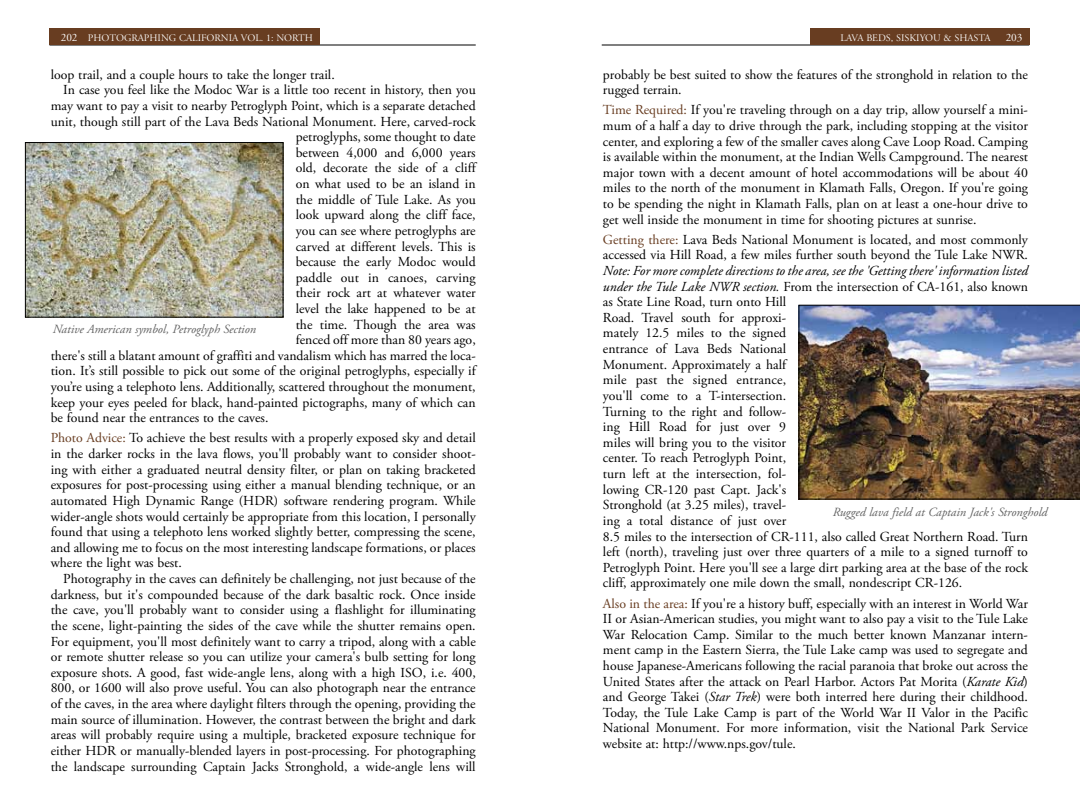
<style>
.page{position:relative;width:1080px;height:810px;background:#fff}
.page>*{position:absolute;margin:0;border:0;box-sizing:border-box;transform-origin:0 0}
.t1{font:13.75px/15.6px "Adobe Garamond Pro";color:#000;text-align:justify}
.t2{font:italic 12.5px "Adobe Garamond Pro";color:#636363}
.t3{font:10px "Adobe Garamond Titling";color:#fff}
.s1{font-size:11.25px}
.s2{color:#683d21}
.s3{font-style:italic}
</style>
<div class="page">
<hr style="left:49px;top:45px;width:427px;height:1px;background:#000">
<hr style="left:602px;top:45px;width:427px;height:1px;background:#000">
<div style="left:810px;top:29px;width:219px;height:16px;background:#683d21"></div>
<div style="left:49px;top:29px;width:271px;height:16px;background:#683d21"></div>
<img style="left:27px;top:144px;width:254px;height:171px">
<div style="left:25px;top:142px;width:258px;height:175px;border:1px solid #000"></div>
<img style="left:799px;top:305px;width:281px;height:194px">
<p class="t3" style="left:61px;top:32px;width:254px"><span class="s1">202</span> PHOTOGRAPHING CALIFORNIA VOL. 1: NORTH</p>
<p class="t3" style="left:841px;top:32px;width:184px">LAVA BEDS, SISKIYOU &amp; SHASTA <span class="s1">203</span></p>
<p class="t1" style="left:51px;top:67px;width:286px">loop trail, and a couple hours to take the longer trail.</p>
<p class="t1" style="left:63px;top:83px;width:414px">In case you feel like the Modoc War is a little too recent in history, then you</p>
<p class="t1" style="left:51px;top:98px;width:426px">may want to pay a visit to nearby Petroglyph Point, which is a separate detached</p>
<p class="t1" style="left:51px;top:114px;width:427px">unit, though still part of the Lava Beds National Monument. Here, carved-rock</p>
<p class="t1" style="left:296px;top:130px;width:181px">petroglyphs, some thought to date</p>
<p class="t1" style="left:296px;top:145px;width:182px">between 4,000 and 6,000 years</p>
<p class="t1" style="left:296px;top:161px;width:181px">old, decorate the side of a cliff</p>
<p class="t1" style="left:296px;top:176px;width:181px">on what used to be an island in</p>
<p class="t1" style="left:296px;top:192px;width:182px">the middle of Tule Lake. As you</p>
<p class="t1" style="left:296px;top:208px;width:181px">look upward along the cliff face,</p>
<p class="t1" style="left:296px;top:223px;width:182px">you can see where petroglyphs are</p>
<p class="t1" style="left:296px;top:239px;width:182px">carved at different levels. This is</p>
<p class="t1" style="left:296px;top:254px;width:181px">because the early Modoc would</p>
<p class="t1" style="left:296px;top:270px;width:181px">paddle out in canoes, carving</p>
<p class="t1" style="left:296px;top:286px;width:182px">their rock art at whatever water</p>
<p class="t1" style="left:296px;top:301px;width:181px">level the lake happened to be at</p>
<p class="t1" style="left:296px;top:317px;width:181px">the time. Though the area was</p>
<p class="t1" style="left:296px;top:333px;width:182px">fenced off more than 80 years ago,</p>
<p class="t1" style="left:51px;top:348px;width:426px">there's still a blatant amount of graffiti and vandalism which has marred the loca-</p>
<p class="t1" style="left:51px;top:364px;width:427px">tion. It’s still possible to pick out some of the original petroglyphs, especially if</p>
<p class="t1" style="left:51px;top:379px;width:426px">you’re using a telephoto lens. Additionally, scattered throughout the monument,</p>
<p class="t1" style="left:51px;top:395px;width:426px">keep your eyes peeled for black, hand-painted pictographs, many of which can</p>
<p class="t1" style="left:51px;top:411px;width:219px">be found near the entrances to the caves.</p>
<p class="t1" style="left:51px;top:431px;width:427px"><span class="s2">Photo Advice:</span> To achieve the best results with a properly exposed sky and detail in the darker rocks in the lava flows, you'll probably want to consider shoot&shy;ing with either a graduated neutral density filter, or plan on taking bracketed exposures for post-processing using either a manual blending technique, or an automated High Dynamic Range (HDR) software rendering program. While wider-angle shots would certainly be appropriate from this location, I personally found that using a telephoto lens worked slightly better, compressing the scene, and allowing me to focus on the most interesting landscape formations, or places where the light was best.</p>
<p class="t1" style="left:51px;top:571px;width:427px;text-indent:13px">Photography in the caves can definitely be challenging, not just because of the darkness, but it's compounded because of the dark basaltic rock. Once inside the cave, you'll probably want to consider using a flashlight for illuminating the scene, light-painting the sides of the cave while the shutter remains open.<br>For equipment, you'll most definitely want to carry a tripod, along with a cable or remote shutter release so you can utilize your camera's bulb setting for long exposure shots. A good, fast wide-angle lens, along with a high ISO, i.e. 400, 800, or 1600 will also prove useful. You can also photograph near the entrance of the caves, in the area where daylight filters through the opening, providing the main source of illumination. However, the contrast between the bright and dark areas will probably require using a multiple, bracketed exposure technique for either HDR or manually-blended layers in post-processing. For photographing the landscape surrounding Captain Jacks Stronghold, a wide-angle lens will</p>
<p class="t1" style="left:603px;top:67px;width:426px">probably be best suited to show the features of the stronghold in relation to the rugged terrain.</p>
<p class="t1" style="left:603px;top:103px;width:427px"><span class="s2">Time Required:</span> If you're traveling through on a day trip, allow yourself a mini&shy;mum of a half a day to drive through the park, including stopping at the visitor center, and exploring a few of the smaller caves along Cave Loop Road. Camping is available within the monument, at the Indian Wells Campground. The nearest major town with a decent amount of hotel accommodations will be about 40 miles to the north of the monument in Klamath Falls, Oregon. If you're going to be spending the night in Klamath Falls, plan on at least a one-hour drive to get well inside the monument in time for shooting pictures at sunrise.</p>
<p class="t1" style="left:603px;top:232px;width:427px"><span class="s2">Getting there:</span> Lava Beds National Monument is located, and most commonly accessed via Hill Road, a few miles further south beyond the Tule Lake NWR.</p>
<p class="t1" style="left:603px;top:263px;width:427px;text-align:left"><span class="s3">Note: For more complete directions to the area, see the 'Getting there' information listed under the Tule Lake NWR section.</span> From the intersection of CA-161, also known as State Line Road, turn onto Hill<br>Road. Travel south for approxi-<br>mately 12.5 miles to the signed<br>entrance of Lava Beds National<br>Monument. Approximately a half<br>mile past the signed entrance,<br>you'll come to a T-intersection.<br>Turning to the right and follow-<br>ing Hill Road for just over 9<br>miles will bring you to the visitor<br>center. To reach Petroglyph Point,<br>turn left at the intersection, fol-<br>lowing CR-120 past Capt. Jack's<br>Stronghold (at 3.25 miles), travel-<br>ing a total distance of just over<br>8.5 miles to the intersection of CR-111, also called Great Northern Road. Turn left (north), traveling just over three quarters of a mile to a signed turnoff to Petroglyph Point. Here you'll see a large dirt parking area at the base of the rock cliff, approximately one mile down the small, nondescript CR-126.</p>
<p class="t1" style="left:603px;top:596px;width:427px"><span class="s2">Also in the area:</span> If you're a history buff, especially with an interest in World War II or Asian-American studies, you might want to also pay a visit to the Tule Lake War Relocation Camp. Similar to the much better known Manzanar intern&shy;ment camp in the Eastern Sierra, the Tule Lake camp was used to segregate and house Japanese-Americans following the racial paranoia that broke out across the United States after the attack on Pearl Harbor. Actors Pat Morita (<span class="s3">Karate Kid</span>) and George Takei (<span class="s3">Star Trek</span>) were both interred here during their childhood.<br>Today, the Tule Lake Camp is part of the World War II Valor in the Pacific National Monument. For more information, visit the National Park Service website at: http://www.nps.gov/tule.</p>
<p class="t2" style="left:53px;top:321px;width:205px">Native American symbol, Petroglyph Section</p>
<p class="t2" style="left:833px;top:504px;width:216px">Rugged lava field at Captain Jack's Stronghold</p>
</div>
